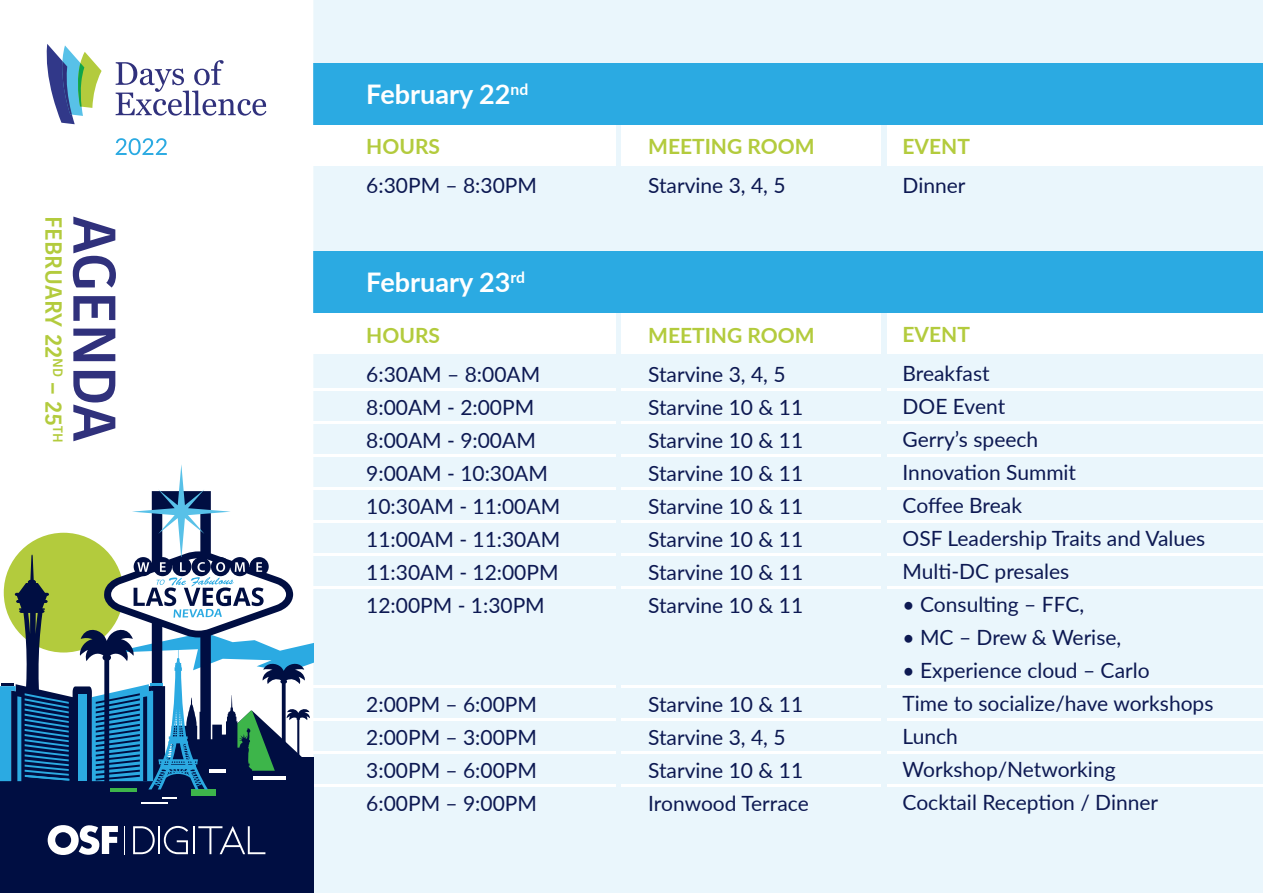
<style>
.page{position:relative;width:1263px;height:893px;background:#fff}
.page>*{position:absolute;margin:0;border:0;box-sizing:border-box;transform-origin:0 0}
.t1{font:600 59.85px "Kohinoor Bangla";letter-spacing:-.01em;color:#30317c}
.t2{font:700 27px "Lato";color:#fff}
.t3{font:600 23.25px "Kohinoor Bangla";color:#b3cb3d}
.t4{font:21px/33px "Lato";color:#0d1952}
.t5{font:700 21px "Lato";color:#b3cb3d}
.t6{font:600 13.65px "Kohinoor Bangla";color:#b3cb3d}
.s1{font-size:23.25px}
</style>
<div class="page">
<div style="left:313px;top:0;width:950px;height:893px;background:#eaf6fc"></div>
<div style="left:622px;top:124px;width:259px;height:42px;background:#fff"></div>
<div style="left:887px;top:124px;width:376px;height:42px;background:#fff"></div>
<div style="left:313px;top:124px;width:302px;height:42px;background:#fff"></div>
<div style="left:622px;top:313px;width:259px;height:41px;background:#fff"></div>
<div style="left:887px;top:313px;width:376px;height:41px;background:#fff"></div>
<div style="left:313px;top:313px;width:302px;height:41px;background:#fff"></div>
<hr style="left:622px;top:388px;width:259px;height:2px;background:#fff">
<hr style="left:887px;top:388px;width:376px;height:2px;background:#fff">
<hr style="left:313px;top:388px;width:302px;height:2px;background:#fff">
<hr style="left:622px;top:421px;width:259px;height:2px;background:#fff">
<hr style="left:887px;top:421px;width:376px;height:2px;background:#fff">
<hr style="left:313px;top:421px;width:302px;height:2px;background:#fff">
<hr style="left:622px;top:454px;width:259px;height:2px;background:#fff">
<hr style="left:887px;top:454px;width:376px;height:2px;background:#fff">
<hr style="left:313px;top:454px;width:302px;height:2px;background:#fff">
<hr style="left:622px;top:487px;width:259px;height:2px;background:#fff">
<hr style="left:887px;top:487px;width:376px;height:2px;background:#fff">
<hr style="left:313px;top:487px;width:302px;height:2px;background:#fff">
<hr style="left:622px;top:520px;width:259px;height:2px;background:#fff">
<hr style="left:887px;top:520px;width:376px;height:2px;background:#fff">
<hr style="left:313px;top:520px;width:302px;height:2px;background:#fff">
<hr style="left:622px;top:553px;width:259px;height:2px;background:#fff">
<hr style="left:887px;top:553px;width:376px;height:2px;background:#fff">
<hr style="left:313px;top:553px;width:302px;height:2px;background:#fff">
<hr style="left:622px;top:586px;width:259px;height:2px;background:#fff">
<hr style="left:887px;top:586px;width:376px;height:2px;background:#fff">
<hr style="left:313px;top:586px;width:302px;height:2px;background:#fff">
<hr style="left:622px;top:685px;width:259px;height:2px;background:#fff">
<hr style="left:887px;top:685px;width:376px;height:2px;background:#fff">
<hr style="left:313px;top:685px;width:302px;height:2px;background:#fff">
<hr style="left:622px;top:718px;width:259px;height:2px;background:#fff">
<hr style="left:887px;top:718px;width:376px;height:2px;background:#fff">
<hr style="left:313px;top:718px;width:302px;height:2px;background:#fff">
<hr style="left:622px;top:751px;width:259px;height:2px;background:#fff">
<hr style="left:887px;top:751px;width:376px;height:2px;background:#fff">
<hr style="left:313px;top:751px;width:302px;height:2px;background:#fff">
<hr style="left:622px;top:784px;width:259px;height:2px;background:#fff">
<hr style="left:887px;top:784px;width:376px;height:2px;background:#fff">
<hr style="left:313px;top:784px;width:302px;height:2px;background:#fff">
<div style="left:313px;top:63px;width:950px;height:61px;background:#2baae2"></div>
<div style="left:313px;top:251px;width:950px;height:62px;background:#2baae2"></div>
<div style="left:0;top:781px;width:313px;height:112px;background:#000e42"></div>
<hr style="left:142px;top:802px;width:26px;height:2px;background:#fff">
<svg style="left:0;top:465px;width:313px;height:333px"></svg>
<svg style="left:116px;top:138px;width:51px;height:17px"></svg>
<svg style="left:116px;top:60px;width:150px;height:56px"></svg>
<svg style="left:46px;top:44px;width:56px;height:80px"></svg>
<svg style="left:124px;top:826px;width:1px;height:28px"></svg>
<svg style="left:133px;top:826px;width:22px;height:28px"></svg>
<hr style="left:158px;top:826px;width:2px;height:28px;background:#fff">
<svg style="left:164px;top:826px;width:24px;height:28px"></svg>
<hr style="left:193px;top:826px;width:2px;height:28px;background:#fff">
<svg style="left:198px;top:826px;width:67px;height:28px"></svg>
<svg style="left:48px;top:825px;width:70px;height:30px"></svg>
<p class="t3" style="left:73px;top:216px;width:144px;rotate:90deg">FEBRUARY 22</p>
<h1 class="t1" style="left:144px;top:216px;width:228px;rotate:90deg">AGENDA</h1>
<p class="t6" style="left:69px;top:358px;width:86px;rotate:90deg">ND <span class="s1">– 25</span>TH</p>
<p class="t2" style="left:366px;top:74px;width:164px">February 22<sup>nd</sup></p>
<p class="t5" style="left:366px;top:131px;width:75px">HOURS</p>
<p class="t4" style="left:366px;top:168px;width:172px">6:30PM – 8:30PM</p>
<p class="t2" style="left:366px;top:263px;width:160px">February 23<sup>rd</sup></p>
<p class="t5" style="left:366px;top:320px;width:75px">HOURS</p>
<p class="t4" style="left:366px;top:357px;width:195px">6:30AM – 8:00AM<br>8:00AM - 2:00PM<br>8:00AM - 9:00AM<br>9:00AM - 10:30AM<br>10:30AM - 11:00AM<br>11:00AM - 11:30AM<br>11:30AM - 12:00PM<br>12:00PM - 1:30PM</p>
<p class="t4" style="left:366px;top:687px;width:172px;text-align:justify">2:00PM – 6:00PM 2:00PM – 3:00PM 3:00PM – 6:00PM 6:00PM – 9:00PM</p>
<p class="t5" style="left:648px;top:131px;width:168px">MEETING ROOM</p>
<p class="t4" style="left:648px;top:168px;width:139px">Starvine 3, 4, 5</p>
<p class="t5" style="left:648px;top:319px;width:168px">MEETING ROOM</p>
<p class="t4" style="left:648px;top:357px;width:157px">Starvine 3, 4, 5<br>Starvine 10 &amp; 11<br>Starvine 10 &amp; 11<br>Starvine 10 &amp; 11<br>Starvine 10 &amp; 11<br>Starvine 10 &amp; 11<br>Starvine 10 &amp; 11<br>Starvine 10 &amp; 11</p>
<p class="t4" style="left:648px;top:686px;width:162px">Starvine 10 &amp; 11<br>Starvine 3, 4, 5<br>Starvine 10 &amp; 11<br>Ironwood Terrace</p>
<p class="t5" style="left:902px;top:131px;width:69px">EVENT</p>
<p class="t4" style="left:902px;top:168px;width:64px">Dinner</p>
<p class="t5" style="left:902px;top:319px;width:69px">EVENT</p>
<p class="t4" style="left:902px;top:356px;width:304px">Breakfast<br>DOE Event<br>Gerry’s speech<br>Innovation Summit<br>Coffee Break<br>OSF Leadership Traits and Values<br>Multi-DC presales</p>
<p class="t4" style="left:902px;top:587px;width:183px">• Consulting – FFC,</p>
<p class="t4" style="left:902px;top:620px;width:220px">• MC – Drew &amp; Werise,</p>
<p class="t4" style="left:902px;top:653px;width:312px">• Experience cloud – Carlo<br>Time to socialize/have workshops<br>Lunch<br>Workshop/Networking<br>Cocktail Reception / Dinner</p>
</div>
